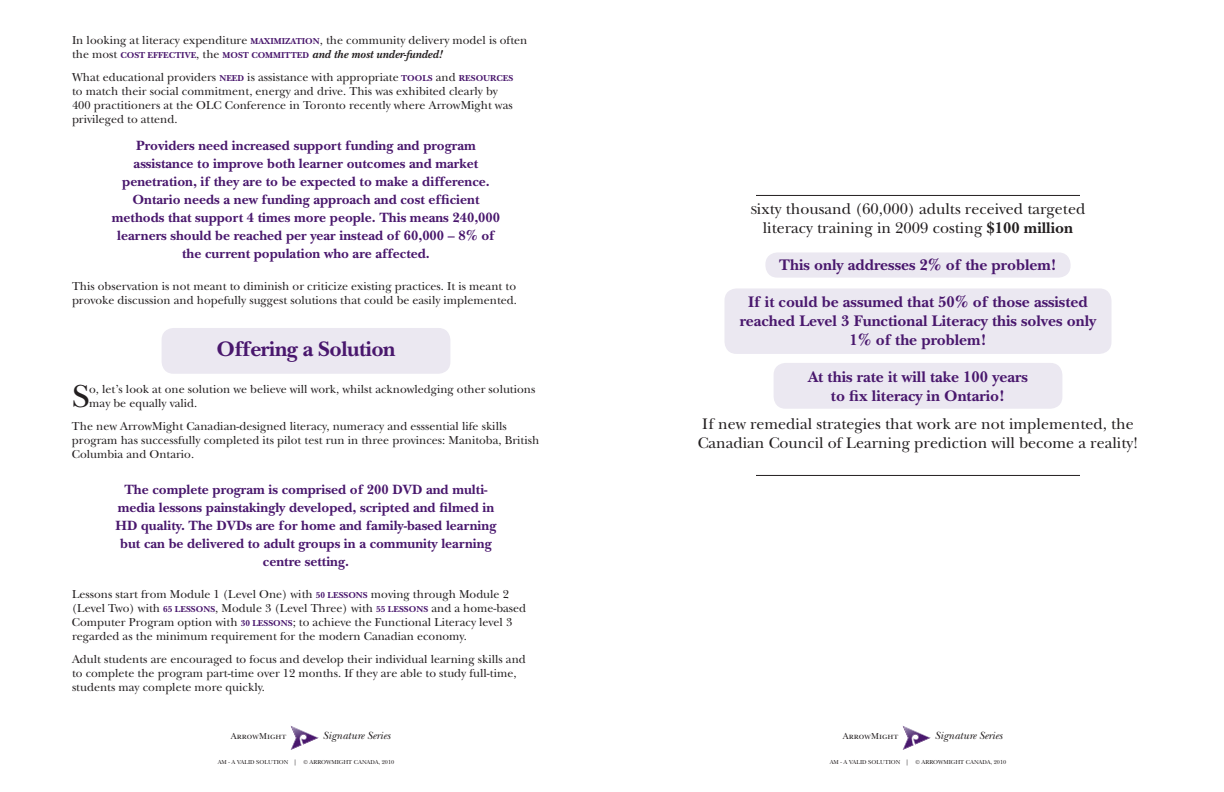
<style>
.page{position:relative;width:1224px;height:792px;background:#fff}
.page>*{position:absolute;margin:0;border:0;box-sizing:border-box;transform-origin:0 0}
.t1{font:33.2px "New Baskerville Std";color:#231f20}
.t2{font:700 22px "New Baskerville Std";letter-spacing:-.02em;color:#49176d}
.t3{font:16px/19px "New Baskerville Std";color:#231f20;text-align:center}
.t4{font:700 16px/19px "New Baskerville Std";color:#49176d;text-align:center}
.t5{font:700 14px/18px "New Baskerville Std";color:#49176d;text-align:center}
.t6{font:12px/14px "New Baskerville Std";color:#231f20}
.t7{font:italic 11px "New Baskerville Std";color:#231f20}
.t8{font:700 9px "New Baskerville Std";color:#49176d}
.t9{font:9px "New Baskerville SC";color:#231f20}
.t10{font:6px "New Baskerville Std";color:#231f20}
.s1{font-weight:700;font-size:9px;color:#49176d}
.s2{font-weight:400;font-size:12px;color:#231f20}
.s3{font-style:italic;font-size:12px;color:#231f20}
.s4{font-size:12px}
.s5{font-weight:700}
</style>
<div class="page">
<svg style="left:291px;top:726px;width:28px;height:24px"></svg>
<div style="left:162px;top:328px;width:288px;height:46px;background:#ebe8f1;border-radius:12px"></div>
<svg style="left:903px;top:726px;width:28px;height:24px"></svg>
<div style="left:765px;top:252px;width:306px;height:26px;background:#ebe8f1;border-radius:12px"></div>
<div style="left:774px;top:363px;width:288px;height:46px;background:#ebe8f1;border-radius:12px"></div>
<div style="left:724px;top:288px;width:388px;height:66px;background:#ebe8f1;border-radius:12px"></div>
<hr style="left:756px;top:195px;width:324px;height:1px;background:#231f20">
<hr style="left:756px;top:475px;width:324px;height:1px;background:#231f20">
<p class="t6" style="left:72px;top:34px;width:457px">In looking at literacy expenditure <span class="s1">MAXIMIZATION</span>, the community delivery model is often</p>
<p class="t8" style="left:72px;top:52px;width:372px"><span class="s2">the most</span> COST EFFECTIVE<span class="s2">, the</span> MOST COMMITTED <span class="s3">and the most under-funded!</span></p>
<p class="t6" style="left:72px;top:71px;width:443px">What educational providers <span class="s1">NEED</span> is assistance with appropriate <span class="s1">TOOLS</span> and <span class="s1">RESOURCES </span>to match their social commitment, energy and drive. This was exhibited clearly by 400 practitioners at the OLC Conference in Toronto recently where ArrowMight was privileged to attend.</p>
<p class="t5" style="left:112px;top:138px;width:390px">Providers need increased support funding and program assistance to improve both learner outcomes and market penetration, if they are to be expected to make a difference.<br>Ontario needs a new funding approach and cost efficient methods that support 4 times more people. This means 240,000 learners should be reached per year instead of 60,000 – 8% of the current population who are affected.</p>
<p class="t6" style="left:72px;top:280px;width:446px">This observation is not meant to diminish or criticize existing practices. It is meant to provoke discussion and hopefully suggest solutions that could be easily implemented.</p>
<h2 class="t2" style="left:216px;top:342px;width:181px">Offering a Solution</h2>
<h1 class="t1" style="left:72px;top:383px;width:19px">S</h1>
<p class="t6" style="left:89px;top:383px;width:448px">o, let’s look at one solution we believe will work, whilst acknowledging other solutions may be equally valid.</p>
<p class="t6" style="left:72px;top:420px;width:469px">The new ArrowMight Canadian-designed literacy, numeracy and esssential life skills program has successfully completed its pilot test run in three provinces: Manitoba, British<br>Columbia and Ontario.</p>
<p class="t5" style="left:116px;top:482px;width:382px">The complete program is comprised of 200 DVD and multi&shy;media lessons painstakingly developed, scripted and filmed in HD quality. The DVDs are for home and family-based learning but can be delivered to adult groups in a community learning centre setting.</p>
<p class="t6" style="left:72px;top:588px;width:456px">Lessons start from Module 1 (Level One) with <span class="s1">50 LESSONS</span> moving through Module 2 (Level Two) with <span class="s1">65 LESSONS</span>, Module 3 (Level Three) with <span class="s1">55 LESSONS</span> and a home-based Computer Program option with <span class="s1">30 LESSONS</span>; to achieve the Functional Literacy level 3 regarded as the minimum requirement for the modern Canadian economy.</p>
<p class="t6" style="left:72px;top:653px;width:455px">Adult students are encouraged to focus and develop their individual learning skills and to complete the program part-time over 12 months. If they are able to study full-time, students may complete more quickly.</p>
<p class="t9" style="left:231px;top:733px;width:57px">ArrowMight</p>
<p class="t7" style="left:323px;top:732px;width:69px">Signature Series</p>
<p class="t10" style="left:218px;top:760px;width:80px">AM - A VALID SOLUTION |</p>
<p class="t10" style="left:303px;top:760px;width:92px">© ARROWMIGHT CANADA, 2010</p>
<h3 class="t3" style="left:751px;top:201px;width:336px"><span class="s4">S</span>ixty thousand (60,000) adults received targeted literacy training in 2009 costing <span class="s5">$100 million</span></h3>
<h3 class="t4" style="left:779px;top:257px;width:279px">This only addresses 2% of the problem!</h3>
<h3 class="t4" style="left:740px;top:294px;width:358px">If it could be assumed that 50% of those assisted reached Level 3 Functional Literacy this solves only<br>1% of the problem!</h3>
<h3 class="t4" style="left:808px;top:369px;width:221px">At this rate it will take 100 years to fix literacy in Ontario!</h3>
<h3 class="t3" style="left:698px;top:416px;width:442px;text-align:left">If new remedial strategies that work are not implemented, the<br>Canadian Council of Learning prediction will become a reality!</h3>
<p class="t9" style="left:843px;top:733px;width:57px">ArrowMight</p>
<p class="t7" style="left:935px;top:732px;width:69px">Signature Series</p>
<p class="t10" style="left:830px;top:760px;width:80px">AM - A VALID SOLUTION |</p>
<p class="t10" style="left:915px;top:760px;width:92px">© ARROWMIGHT CANADA, 2010</p>
</div>
